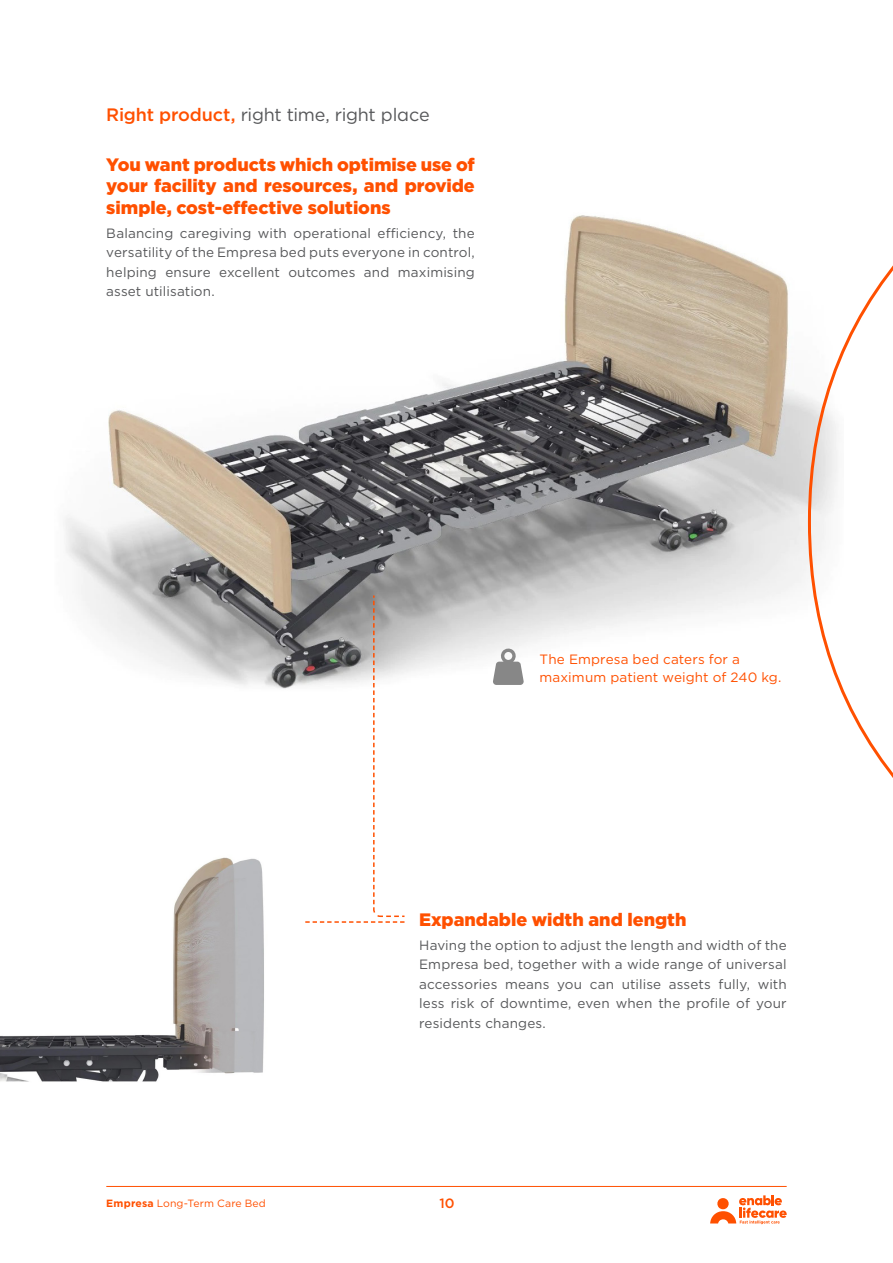
<style>
.page{position:relative;width:893px;height:1263px;background:#fff}
.page>*{position:absolute;margin:0;border:0;box-sizing:border-box;transform-origin:0 0}
.Heading_12pt{font:900 18px/21.6px "Gotham";letter-spacing:-.005em;color:#ff5000;text-align:justify}
.Orange_12pt_Black{font:18px "Gotham";letter-spacing:-.02em;color:#57585a}
.Body_9pt{font:13.5px/19.5px "Gotham";letter-spacing:.01em;color:#57585a;text-align:justify}
.Body_9pt-2{font:13.5px "Gotham";letter-spacing:.01em;color:#ff5000}
.t1{font:500 13.5px "Gotham";color:#ff5000}
.t2{font:10.5px "Gotham";letter-spacing:.015em;color:#ff5000}
.s1{font-weight:500;color:#ff5000}
.s2{font-weight:700}
</style>
<div class="page">
<hr style="left:106px;top:1186px;width:681px;height:1px;background:#ff5000">
<svg style="left:710px;top:1195px;width:77px;height:29px"></svg>
<img style="left:65px;top:215px;width:741px;height:474px">
<img style="left:0;top:857px;width:264px;height:225px">
<svg style="left:806px;top:265px;width:87px;height:513px"></svg>
<svg style="left:493px;top:648px;width:31px;height:37px"></svg>
<svg style="left:305px;top:594px;width:101px;height:329px"></svg>
<p class="Orange_12pt_Black" style="left:106px;top:103px;width:325px"><span class="s1">Right product,</span> right time, right place</p>
<p class="Heading_12pt" style="left:106px;top:153px;width:370px">You want products which optimise use of your facility and resources, and provide simple, cost-effective solutions</p>
<p class="Body_9pt" style="left:106px;top:223px;width:370px">Balancing caregiving with operational efficiency, the versatility of the Empresa bed puts everyone in control, helping ensure excellent outcomes and maximising asset utilisation.</p>
<p class="Body_9pt-2" style="left:540px;top:651px;width:202px">The Empresa bed caters for a</p>
<p class="Body_9pt-2" style="left:540px;top:668px;width:243px">maximum patient weight of 240 kg.</p>
<p class="t2" style="left:106px;top:1197px;width:161px"><span class="s2">Empresa</span> Long-Term Care Bed</p>
<p class="Heading_12pt" style="left:419px;top:908px;width:269px">Expandable width and length</p>
<p class="Body_9pt" style="left:419px;top:935px;width:369px">Having the option to adjust the length and width of the Empresa bed, together with a wide range of universal accessories means you can utilise assets fully, with less risk of downtime, even when the profile of your residents changes.</p>
<p class="t1" style="left:439px;top:1195px;width:17px">10</p>
</div>
